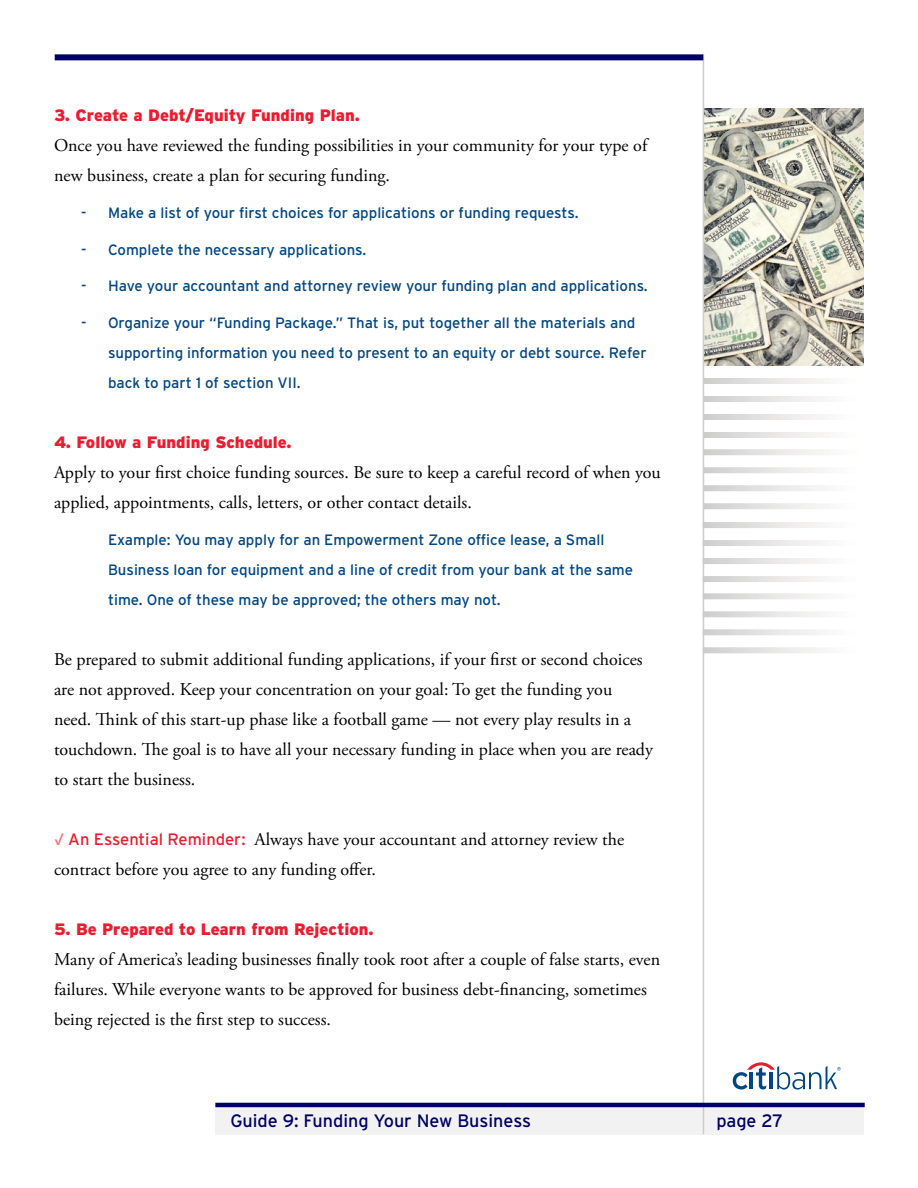
<style>
.page{position:relative;width:918px;height:1188px;background:#fff}
.page>*{position:absolute;margin:0;border:0;box-sizing:border-box;transform-origin:0 0}
.t1{font:18px/30px "Adobe Garamond Pro";color:#000}
.t2{font:18px "Interstate";color:#006}
.t3{font:900 16.5px "Interstate";color:#ed1b2d}
.t4{font:15px/30px "Interstate";color:#004685}
.s1{font-family:"Interstate";font-size:16.5px;color:#f47681}
.s2{font-family:"Interstate";font-size:16.5px;color:#ed1b2d}
</style>
<div class="page">
<img style="left:704px;top:108px;width:160px;height:258px">
<div style="left:215px;top:1106px;width:649px;height:29px;background:#f2f2f2"></div>
<hr style="left:703px;top:54px;width:1px;height:1080px;background:#ccc">
<svg style="left:733px;top:1062px;width:108px;height:28px"></svg>
<hr style="left:215px;top:1103px;width:650px;height:4px;background:#006">
<div style="left:55px;top:54px;width:648px;height:6px;background:#006"></div>
<svg style="left:704px;top:522px;width:119px;height:6px"></svg>
<svg style="left:704px;top:540px;width:119px;height:6px"></svg>
<svg style="left:704px;top:558px;width:119px;height:6px"></svg>
<svg style="left:704px;top:576px;width:119px;height:6px"></svg>
<svg style="left:704px;top:593px;width:119px;height:6px"></svg>
<svg style="left:704px;top:611px;width:119px;height:6px"></svg>
<svg style="left:704px;top:629px;width:119px;height:6px"></svg>
<svg style="left:704px;top:647px;width:119px;height:6px"></svg>
<svg style="left:704px;top:378px;width:119px;height:6px"></svg>
<svg style="left:704px;top:396px;width:119px;height:6px"></svg>
<svg style="left:704px;top:414px;width:119px;height:6px"></svg>
<svg style="left:704px;top:432px;width:119px;height:6px"></svg>
<svg style="left:704px;top:449px;width:119px;height:6px"></svg>
<svg style="left:704px;top:467px;width:119px;height:6px"></svg>
<svg style="left:704px;top:485px;width:119px;height:6px"></svg>
<svg style="left:704px;top:503px;width:119px;height:6px"></svg>
<p class="t3" style="left:54px;top:106px;width:308px">3. Create a Debt/Equity Funding Plan.</p>
<p class="t1" style="left:54px;top:131px;width:595px">Once you have reviewed the funding possibilities in your community for your type of new business, create a plan for securing funding.</p>
<p class="t4" style="left:81px;top:198px;width:499px">- Make a list of your first choices for applications or funding requests.</p>
<p class="t4" style="left:81px;top:234px;width:287px">- Complete the necessary applications.</p>
<p class="t4" style="left:81px;top:271px;width:568px">- Have your accountant and attorney review your funding plan and applications.</p>
<p class="t4" style="left:108px;top:308px;width:540px;text-indent:-27px">- Organize your “Funding Package.” That is, put together all the materials and supporting information you need to present to an equity or debt source. Refer back to part 1 of section VII.</p>
<p class="t3" style="left:54px;top:433px;width:239px">4. Follow a Funding Schedule.</p>
<p class="t1" style="left:54px;top:458px;width:608px">Apply to your first choice funding sources. Be sure to keep a careful record of when you applied, appointments, calls, letters, or other contact details.</p>
<p class="t4" style="left:108px;top:525px;width:527px">Example: You may apply for an Empowerment Zone office lease, a Small<br>Business loan for equipment and a line of credit from your bank at the same time. One of these may be approved; the others may not.</p>
<p class="t1" style="left:54px;top:645px;width:601px">Be prepared to submit additional funding applications, if your first or second choices are not approved. Keep your concentration on your goal: To get the funding you need. Think of this start-up phase like a football game — not every play results in a touchdown. The goal is to have all your necessary funding in place when you are ready to start the business.</p>
<p class="t1" style="left:54px;top:825px;width:572px"><span class="s1">√</span> <span class="s2">An Essential Reminder:</span> Always have your accountant and attorney review the contract before you agree to any funding offer.</p>
<p class="t3" style="left:54px;top:920px;width:321px">5. Be Prepared to Learn from Rejection.</p>
<p class="t1" style="left:54px;top:945px;width:608px">Many of America’s leading businesses finally took root after a couple of false starts, even failures. While everyone wants to be approved for business debt-financing, sometimes being rejected is the first step to success.</p>
<p class="t2" style="left:230px;top:1111px;width:302px">Guide 9: Funding Your New Business</p>
<p class="t2" style="left:716px;top:1111px;width:56px">page 27</p>
</div>
